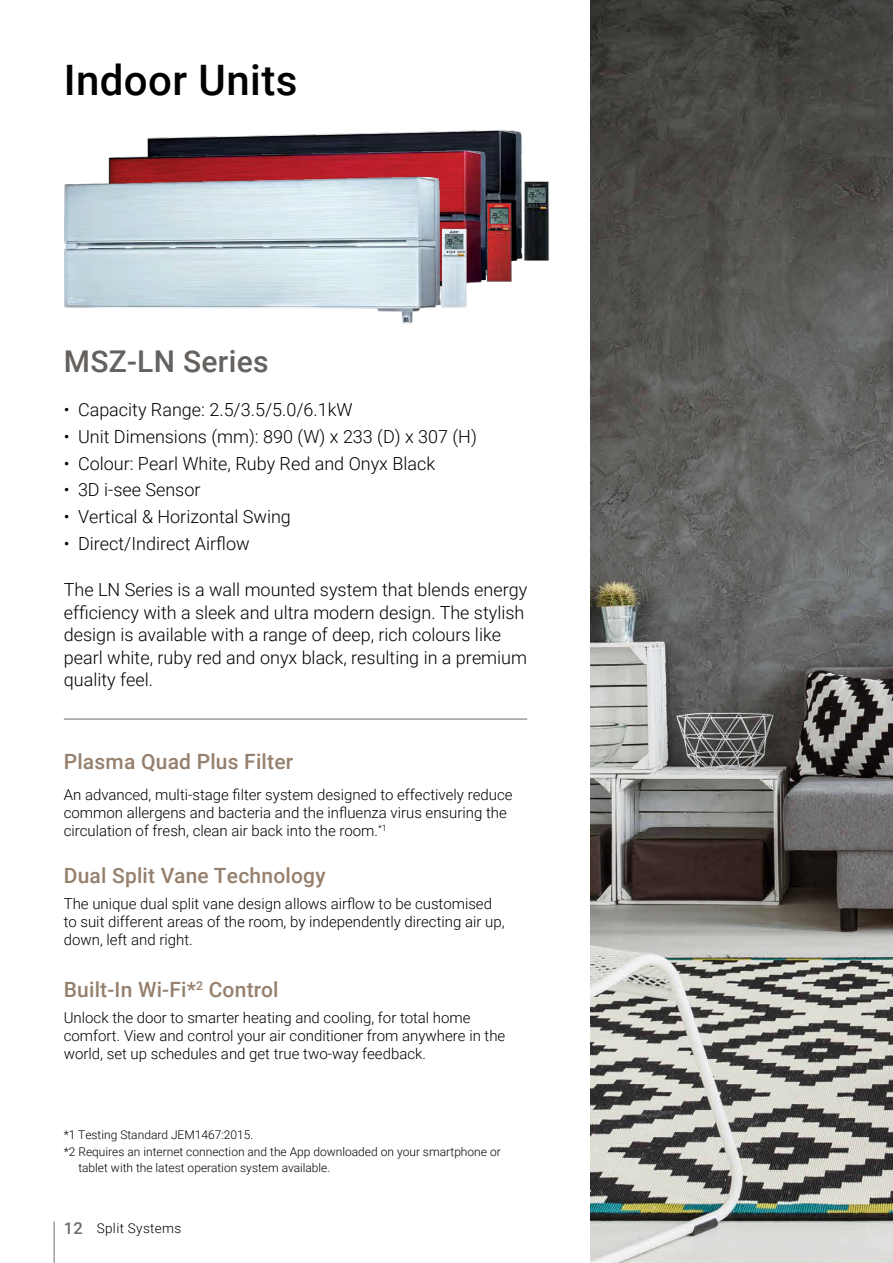
<style>
.page{position:relative;width:893px;height:1263px;background:#fff}
.page>*{position:absolute;margin:0;border:0;box-sizing:border-box;transform-origin:0 0}
.t1{font:500 42px "Roboto";letter-spacing:.01em;color:#000}
.t2{font:500 30px "Roboto";letter-spacing:.01em;color:#65615e}
.t3{font:500 21px "Roboto";letter-spacing:.01em;color:#95806e}
.t4{font:300 18px/22.5px "Roboto";color:#000}
.t5{font:300 15px/18px "Roboto";color:#000}
.t6{font:300 13.5px "Roboto";letter-spacing:.025em;color:#000}
.t7{font:300 12px "Roboto";color:#000}
.s1{font-weight:500;font-size:16.5px;color:#6d6e71}
</style>
<div class="page">
<hr style="left:54px;top:1221px;width:1px;height:42px;background:#6d6e71">
<img style="left:590px;top:0;width:303px;height:1263px">
<img style="left:196px;top:130px;width:326px;height:131px">
<img style="left:131px;top:137px;width:369px;height:146px">
<img style="left:64px;top:157px;width:397px;height:167px">
<img style="left:483px;top:186px;width:30px;height:97px">
<img style="left:437px;top:223px;width:33px;height:91px">
<img style="left:522px;top:181px;width:27px;height:80px">
<hr style="left:64px;top:719px;width:463px;height:1px;background:#6d6e71">
<h1 class="t1" style="left:64px;top:51px;width:235px">Indoor Units</h1>
<h2 class="t2" style="left:64px;top:340px;width:206px">MSZ-LN Series</h2>
<p class="t4" style="left:64px;top:398px;width:290px">• Capacity Range: 2.5/3.5/5.0/6.1kW</p>
<p class="t4" style="left:64px;top:424px;width:415px">• Unit Dimensions (mm): 890 (W) x 233 (D) x 307 (H)</p>
<p class="t4" style="left:64px;top:451px;width:373px">• Colour: Pearl White, Ruby Red and Onyx Black</p>
<p class="t4" style="left:64px;top:478px;width:138px">• 3D i-see Sensor</p>
<p class="t4" style="left:64px;top:505px;width:229px">• Vertical &amp; Horizontal Swing</p>
<p class="t4" style="left:64px;top:531px;width:187px">• Direct/Indirect Airflow</p>
<p class="t4" style="left:64px;top:578px;width:465px">The LN Series is a wall mounted system that blends energy efficiency with a sleek and ultra modern design. The stylish design is available with a range of deep, rich colours like pearl white, ruby red and onyx black, resulting in a premium quality feel.</p>
<h3 class="t3" style="left:64px;top:747px;width:231px">Plasma Quad Plus Filter</h3>
<p class="t5" style="left:64px;top:785px;width:450px">An advanced, multi-stage filter system designed to effectively reduce common allergens and bacteria and the influenza virus ensuring the circulation of fresh, clean air back into the room.<sup>*1</sup></p>
<h3 class="t3" style="left:64px;top:861px;width:263px">Dual Split Vane Technology</h3>
<p class="t5" style="left:64px;top:894px;width:442px">The unique dual split vane design allows airflow to be customised to suit different areas of the room, by independently directing air up, down, left and right.</p>
<h3 class="t3" style="left:64px;top:974px;width:216px">Built-In Wi-Fi*<sup>2</sup> Control</h3>
<p class="t5" style="left:64px;top:1008px;width:443px">Unlock the door to smarter heating and cooling, for total home comfort. View and control your air conditioner from anywhere in the world, set up schedules and get true two-way feedback.</p>
<p class="t7" style="left:64px;top:1127px;width:191px">*1 Testing Standard JEM1467:2015.</p>
<p class="t7" style="left:64px;top:1143px;width:438px">*2 Requires an internet connection and the App downloaded on your smartphone or</p>
<p class="t7" style="left:78px;top:1159px;width:253px">tablet with the latest operation system available.</p>
<p class="t6" style="left:64px;top:1219px;width:119px"><span class="s1">12</span> Split Systems</p>
</div>
